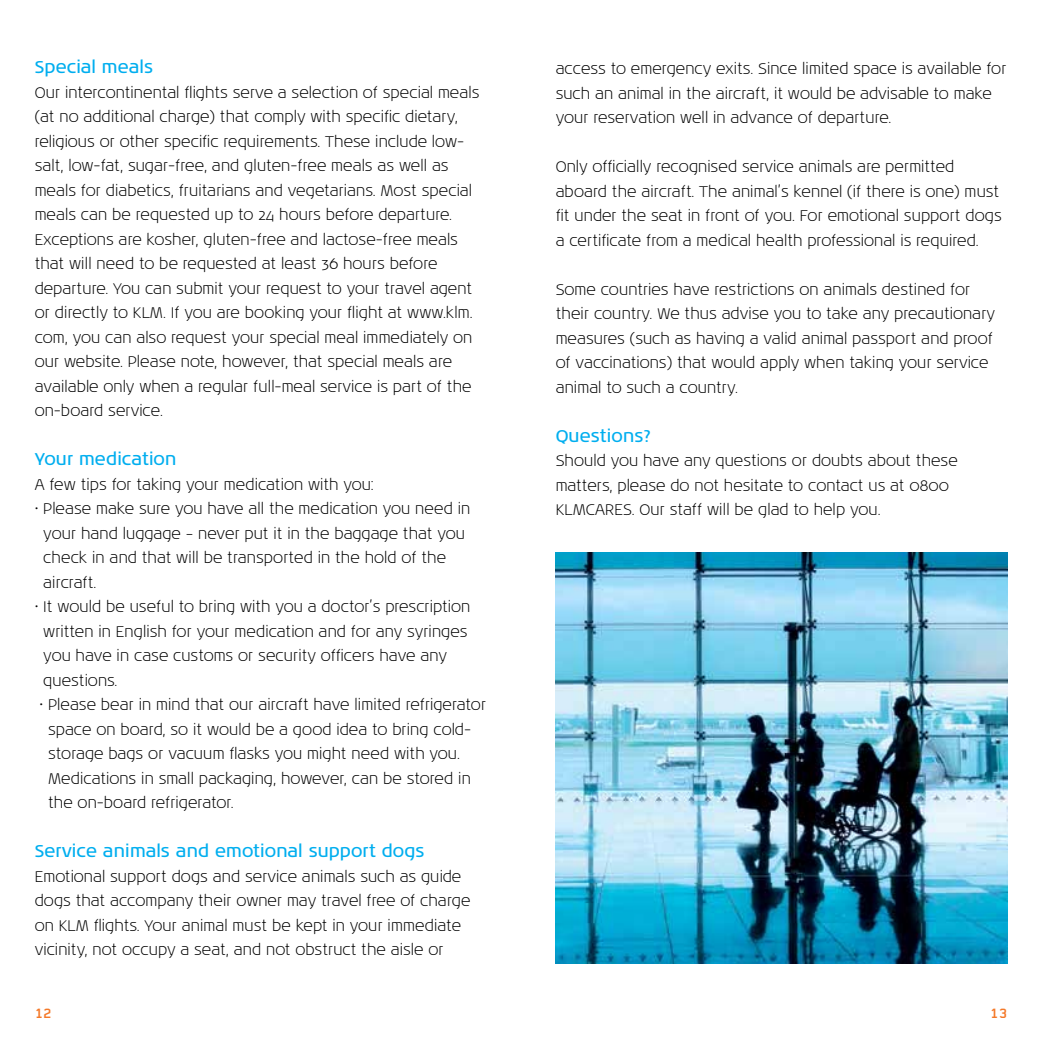
<style>
.page{position:relative;width:1042px;height:1042px;background:#fff}
.page>*{position:absolute;margin:0;border:0;box-sizing:border-box;transform-origin:0 0}
.t1{font:17.5px "Noa LT Std";color:#00aeef}
.t2{font:300 15.75px/24.5px "Noa LT Std";color:#000}
.t3{font:700 14px "Foundry Gridnik";color:#f47929}
</style>
<div class="page">
<img style="left:556px;top:552px;width:451px;height:411px">
<p class="t1" style="left:35px;top:57px;width:120px">Special meals</p>
<p class="t2" style="left:35px;top:80px;width:446px">Our intercontinental flights serve a selection of special meals (at no additional charge) that comply with specific dietary, religious or other specific requirements. These include low&shy;salt, low-fat, sugar-free, and gluten-free meals as well as meals for diabetics, fruitarians and vegetarians. Most special meals can be requested up to 24 hours before departure.<br>Exceptions are kosher, gluten-free and lactose-free meals that will need to be requested at least 36 hours before departure. You can submit your request to your travel agent or directly to KLM. If you are booking your flight at www.klm. com, you can also request your special meal immediately on our website. Please note, however, that special meals are available only when a regular full-meal service is part of the on-board service.</p>
<p class="t1" style="left:35px;top:449px;width:143px">Your medication</p>
<p class="t2" style="left:35px;top:472px;width:340px">A few tips for taking your medication with you:</p>
<p class="t2" style="left:43px;top:497px;width:428px;text-indent:-9px">• Please make sure you have all the medication you need in your hand luggage – never put it in the baggage that you check in and that will be transported in the hold of the aircraft.</p>
<p class="t2" style="left:43px;top:595px;width:428px;text-indent:-9px">• It would be useful to bring with you a doctor’s prescription written in English for your medication and for any syringes you have in case customs or security officers have any questions.</p>
<p class="t2" style="left:48px;top:693px;width:439px;text-indent:-9px">• Please bear in mind that our aircraft have limited refrigerator space on board, so it would be a good idea to bring cold&shy;storage bags or vacuum flasks you might need with you.<br>Medications in small packaging, however, can be stored in the on-board refrigerator.</p>
<p class="t1" style="left:35px;top:841px;width:391px">Service animals and emotional support dogs</p>
<p class="t2" style="left:35px;top:864px;width:437px">Emotional support dogs and service animals such as guide dogs that accompany their owner may travel free of charge on KLM flights. Your animal must be kept in your immediate vicinity, not occupy a seat, and not obstruct the aisle or</p>
<p class="t2" style="left:556px;top:57px;width:452px">access to emergency exits. Since limited space is available for such an animal in the aircraft, it would be advisable to make your reservation well in advance of departure.</p>
<p class="t2" style="left:556px;top:155px;width:447px">Only officially recognised service animals are permitted aboard the aircraft. The animal’s kennel (if there is one) must fit under the seat in front of you. For emotional support dogs a certificate from a medical health professional is required.</p>
<p class="t2" style="left:556px;top:278px;width:441px">Some countries have restrictions on animals destined for their country. We thus advise you to take any precautionary measures (such as having a valid animal passport and proof of vaccinations) that would apply when taking your service animal to such a country.</p>
<p class="t1" style="left:556px;top:425px;width:97px">Questions?</p>
<p class="t2" style="left:556px;top:449px;width:403px">Should you have any questions or doubts about these matters, please do not hesitate to contact us at 0800<br>KLMCARES. Our staff will be glad to help you.</p>
<p class="t3" style="left:35px;top:1005px;width:19px">12</p>
<p class="t3" style="left:990px;top:1005px;width:19px">13</p>
</div>
